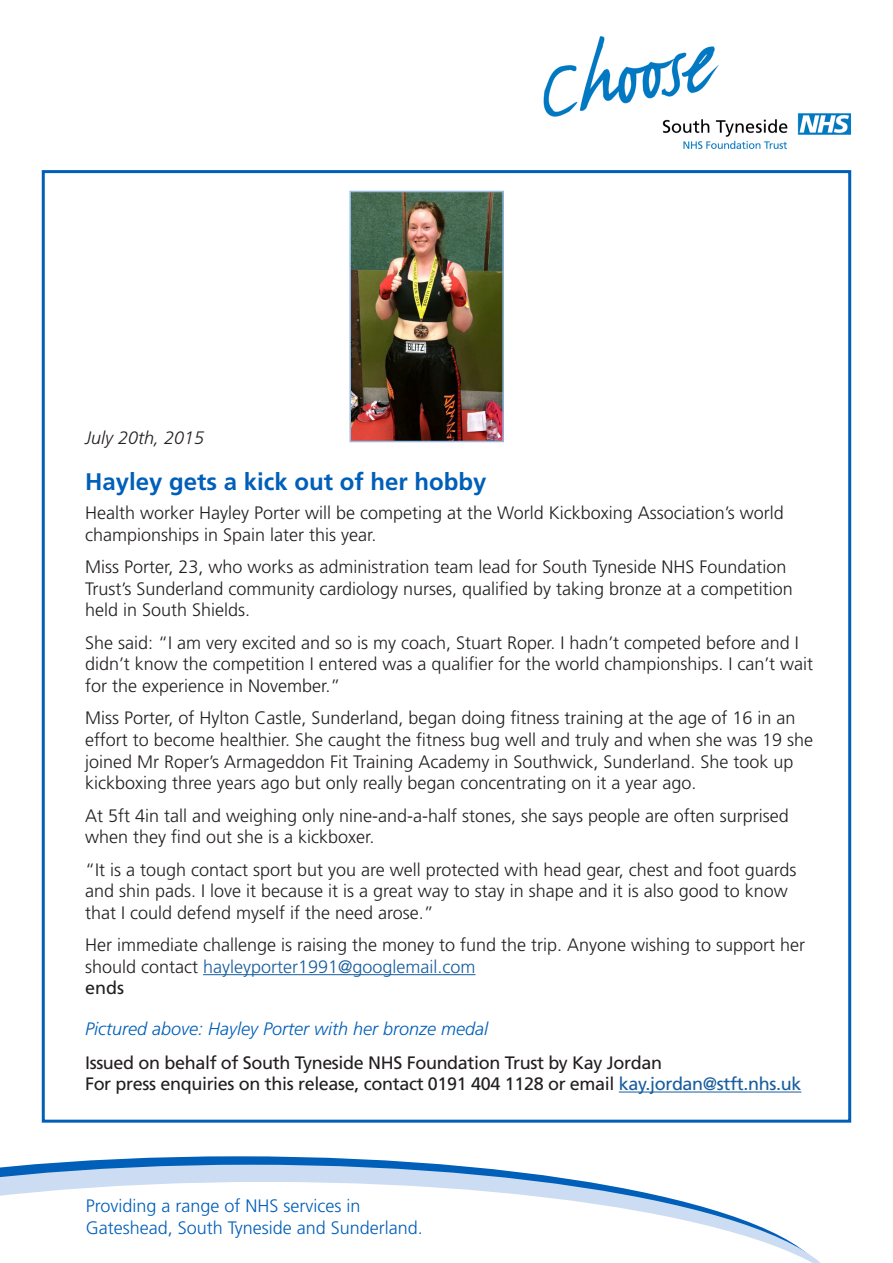
<style>
.page{position:relative;width:893px;height:1263px;background:#fff}
.page>*{position:absolute;margin:0;border:0;box-sizing:border-box;transform-origin:0 0}
.t1{font:700 24px "Frutiger";color:#005fb9}
.t2{font:300 18px/21.6px "Frutiger";color:#231f20}
.t3{font:18px "Frutiger";letter-spacing:-.02em;color:#231f20}
.t4{font:300 18px "Frutiger";color:#005fb9}
.t5{font:italic 300 18px "Frutiger";color:#005fb9}
.t6{font:italic 300 18px "Frutiger";color:#231f20}
.s1{color:#175d9e}
</style>
<div class="page">
<svg style="left:27px;top:1156px;width:421px;height:9px;fill:#005fb9"></svg>
<svg style="left:0;top:1165px;width:588px;height:17px;background:#a4c4e6"></svg>
<svg style="left:0;top:1182px;width:821px;height:81px"></svg>
<img style="left:543px;top:36px;width:309px;height:113px">
<div style="left:42px;top:170px;width:809px;height:953px;background:#fff;border:3px solid #005fb9"></div>
<hr style="left:203px;top:974px;width:272px;height:1px;background:#175d9e">
<img style="left:352px;top:194px;width:149px;height:245px">
<div style="left:349px;top:191px;width:155px;height:251px;border:2px solid #94bbe4"></div>
<hr style="left:619px;top:1091px;width:182px;height:1px;background:#175d9e">
<p class="t6" style="left:85px;top:427px;width:121px">July 20th, 2015</p>
<p class="t1" style="left:85px;top:468px;width:403px">Hayley gets a kick out of her hobby</p>
<p class="t2" style="left:85px;top:502px;width:700px">Health worker Hayley Porter will be competing at the World Kickboxing Association’s world championships in Spain later this year.</p>
<p class="t2" style="left:85px;top:556px;width:709px">Miss Porter, 23, who works as administration team lead for South Tyneside NHS Foundation<br>Trust’s Sunderland community cardiology nurses, qualified by taking bronze at a competition held in South Shields.</p>
<p class="t2" style="left:85px;top:632px;width:730px">She said: “I am very excited and so is my coach, Stuart Roper. I hadn’t competed before and I didn’t know the competition I entered was a qualifier for the world championships. I can’t wait for the experience in November.”</p>
<p class="t2" style="left:85px;top:707px;width:730px">Miss Porter, of Hylton Castle, Sunderland, began doing fitness training at the age of 16 in an effort to become healthier. She caught the fitness bug well and truly and when she was 19 she joined Mr Roper’s Armageddon Fit Training Academy in Southwick, Sunderland. She took up kickboxing three years ago but only really began concentrating on it a year ago.</p>
<p class="t2" style="left:85px;top:805px;width:705px">At 5ft 4in tall and weighing only nine-and-a-half stones, she says people are often surprised when they find out she is a kickboxer.</p>
<p class="t2" style="left:85px;top:859px;width:713px">“It is a tough contact sport but you are well protected with head gear, chest and foot guards and shin pads. I love it because it is a great way to stay in shape and it is also good to know that I could defend myself if the need arose.”</p>
<p class="t2" style="left:85px;top:934px;width:722px">Her immediate challenge is raising the money to fund the trip. Anyone wishing to support her should contact <span class="s1">hayleyporter1991@googlemail.com</span></p>
<p class="t3" style="left:85px;top:978px;width:41px">ends</p>
<p class="t5" style="left:85px;top:1018px;width:405px">Pictured above: Hayley Porter with her bronze medal</p>
<p class="t3" style="left:85px;top:1052px;width:578px">Issued on behalf of South Tyneside NHS Foundation Trust by Kay Jordan</p>
<p class="t3" style="left:85px;top:1073px;width:718px">For press enquiries on this release, contact 0191 404 1128 or email <span class="s1">kay.jordan@stft.nhs.uk</span></p>
<p class="t4" style="left:86px;top:1196px;width:276px">Providing a range of NHS services in</p>
<p class="t4" style="left:86px;top:1217px;width:339px">Gateshead, South Tyneside and Sunderland.</p>
</div>
